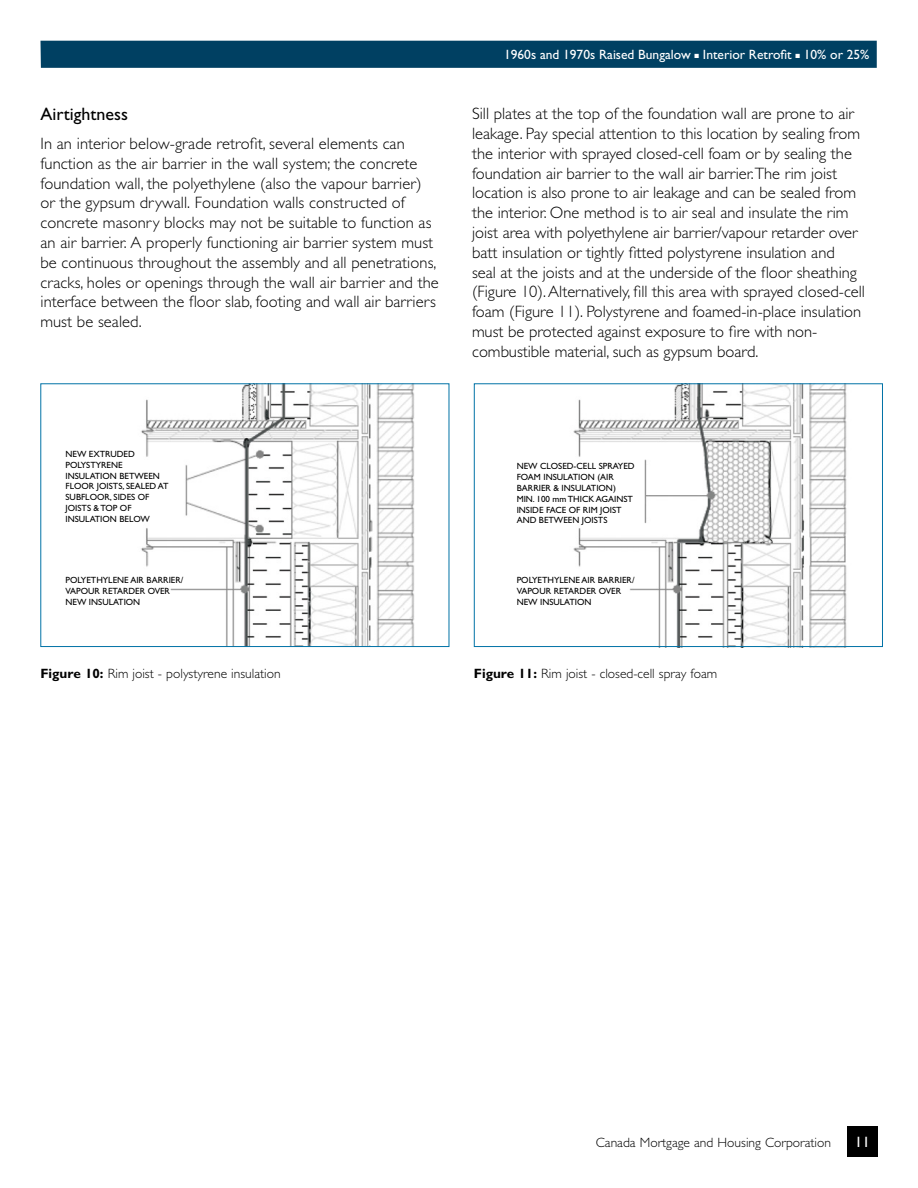
<style>
.page{position:relative;width:918px;height:1188px;background:#fff}
.page>*{position:absolute;margin:0;border:0;box-sizing:border-box;transform-origin:0 0}
.t1{font:18px "Gill Sans Std";color:#000}
.Body{font:300 16.5px/19.8px "Gill Sans Std";color:#000}
.t2{font:15px "Gill Sans Std";color:#fff}
.Figure_Identifier{font:300 13.5px "Gill Sans Std";color:#000}
.t3{font:13.5px "Gill Sans Std";color:#fff}
.t4{font:9px/10.8px "Gill Sans Std";color:#000}
.s1{font-weight:700}
</style>
<div class="page">
<div style="left:847px;top:1126px;width:31px;height:31px;background:#000"></div>
<div style="left:40px;top:41px;width:837px;height:27px;background:#004062"></div>
<img style="left:141px;top:384px;width:309px;height:263px">
<div style="left:40px;top:383px;width:409px;height:264px;border:1px solid #0072a6"></div>
<img style="left:573px;top:385px;width:274px;height:260px">
<div style="left:474px;top:383px;width:409px;height:264px;border:1px solid #0072a6"></div>
<h5 class="t1" style="left:40px;top:104px;width:89px">Airtightness</h5>
<p class="Body" style="left:40px;top:134px;width:400px">In an interior below-grade retrofit, several elements can function as the air barrier in the wall system; the concrete foundation wall, the polyethylene (also the vapour barrier) or the gypsum drywall. Foundation walls constructed of concrete masonry blocks may not be suitable to function as an air barrier. A properly functioning air barrier system must be continuous throughout the assembly and all penetrations, cracks, holes or openings through the wall air barrier and the interface between the floor slab, footing and wall air barriers must be sealed.</p>
<p class="t3" style="left:504px;top:47px;width:367px">1960s and 1970s Raised Bungalow ■ Interior Retrofit ■ 10% or 25%</p>
<p class="Body" style="left:472px;top:104px;width:394px">Sill plates at the top of the foundation wall are prone to air leakage. Pay special attention to this location by sealing from the interior with sprayed closed-cell foam or by sealing the foundation air barrier to the wall air barrier.The rim joist location is also prone to air leakage and can be sealed from the interior. One method is to air seal and insulate the rim joist area with polyethylene air barrier/vapour retarder over batt insulation or tightly fitted polystyrene insulation and<br>seal at the joists and at the underside of the floor sheathing (Figure 10). Alternatively, fill this area with sprayed closed-cell foam (Figure 11). Polystyrene and foamed-in-place insulation must be protected against exposure to fire with non&shy;combustible material, such as gypsum board.</p>
<p class="t4" style="left:66px;top:449px;width:104px">NEW EXTRUDED<br>POLYSTYRENE<br>INSULATION BETWE N<br>FLOOR JOISTS, SEALED AT<br>SUBFLOOR, SIDES OF<br>JOISTS &amp; TOP OF<br>INSULATION BELOW</p>
<p class="t4" style="left:70px;top:449px;width:104px">NEW EXTRUDED<br>POLYSTYRENE<br>INSULATION BETWEEN<br>FLOOR JOISTS, SEALED AT<br>SUBFLOOR, SIDES OF<br>JOISTS &amp; TOP OF<br>INSULATION BELOW</p>
<p class="t4" style="left:512px;top:461px;width:119px">NEW CLOSED-CEL SPRAYED<br>FOAM INSULATION (AIR<br>BAR IER &amp; INSULATION)<br>MIN. 10 mm THICK AGAINST<br>INSIDE FACE OF RIM JOIST<br>AND BETWE N JOISTS</p>
<p class="t4" style="left:517px;top:461px;width:119px">NEW CLOSED-CELL SPRAYED<br>FOAM INSULATION (AIR<br>BARRIER &amp; INSULATION)<br>MIN. 100 mm THICK AGAINST<br>INSIDE FACE OF RIM JOIST<br>AND BETWEEN JOISTS</p>
<p class="t4" style="left:66px;top:575px;width:119px">POLYETHYLENE AIR BAR IER/<br>VAPOUR RETARDER OVER<br>NEW INSULATION</p>
<p class="t4" style="left:512px;top:575px;width:119px">POLYETHYLENE AIR BAR IER/<br>VAPOUR RETARDER OVER<br>NEW INSULATION</p>
<p class="t4" style="left:70px;top:575px;width:119px">POLYETHYLENE AIR BARRIER/<br>VAPOUR RETARDER OVER<br>NEW INSULATION</p>
<p class="t4" style="left:517px;top:575px;width:119px">POLYETHYLENE AIR BARRIER/<br>VAPOUR RETARDER OVER<br>NEW INSULATION</p>
<p class="Figure_Identifier" style="left:40px;top:666px;width:242px"><span class="s1">Figure 10:</span> Rim joist - polystyrene insulation</p>
<p class="Figure_Identifier" style="left:474px;top:666px;width:245px"><span class="s1">Figure 11:</span> Rim joist - closed-cell spray foam</p>
<p class="Figure_Identifier" style="left:596px;top:1135px;width:237px">Canada Mortgage and Housing Corporation</p>
<p class="t2" style="left:855px;top:1133px;width:16px">11</p>
</div>
